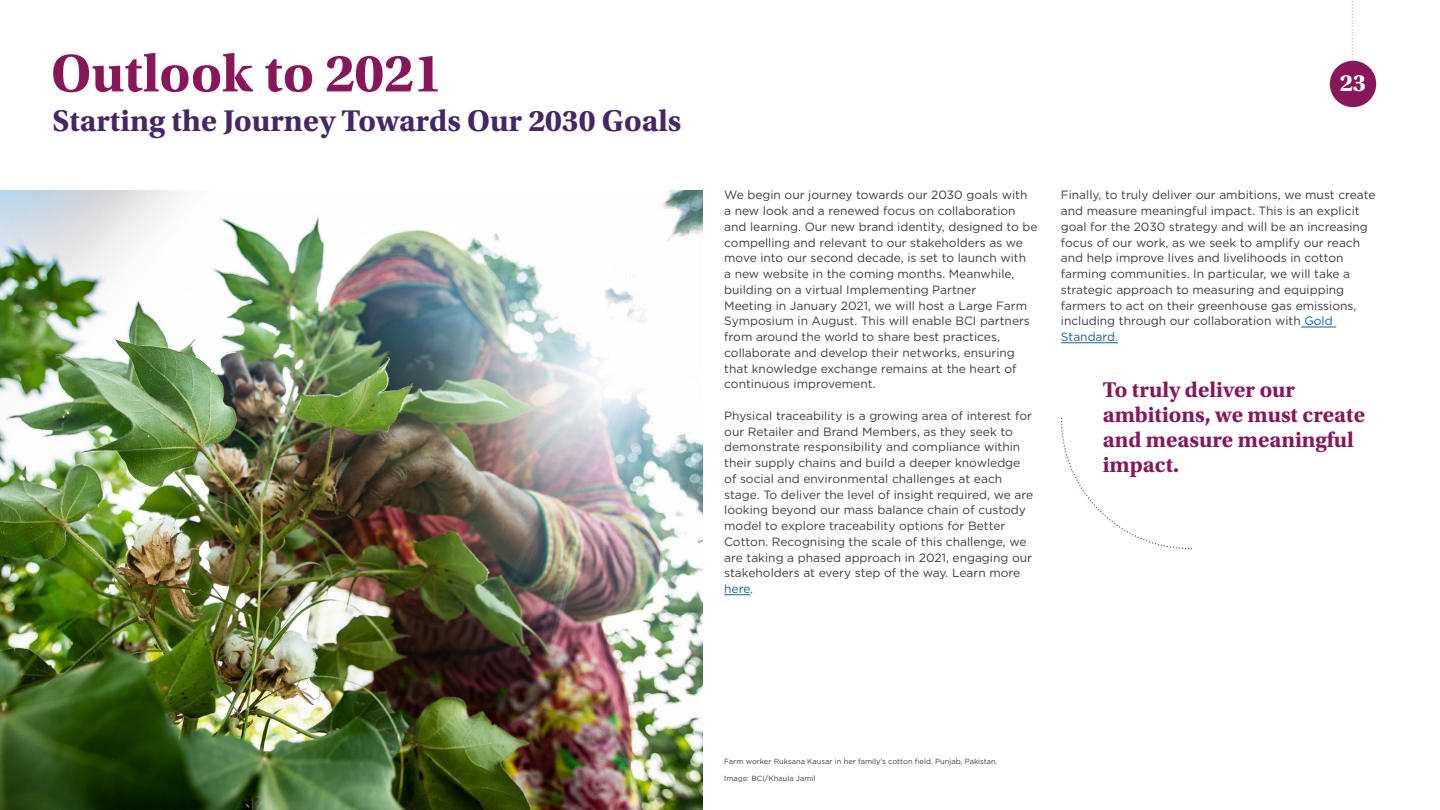
<style>
.page{position:relative;width:1440px;height:810px;background:#fff}
.page>*{position:absolute;margin:0;border:0;box-sizing:border-box;transform-origin:0 0}
.Page_title{font:700 55.5px "Utopia Std";color:#871759}
.Page_title-2{font:700 31.5px "Utopia Std";color:#452666}
.Page_title-3{font:700 24.75px "Utopia Std";color:#fff}
.Page_title-4{font:700 22.5px/24.8px "Utopia Std";color:#871759}
.Body_text{font:12px/15.8px "Gotham";color:#3d3d3b}
.Timeline_text{font:7.5px "Gotham";color:#3d3d3b}
.s1{color:#175d9e}
</style>
<div class="page">
<svg style="left:1352px;top:1px;width:1px;height:60px"></svg>
<div style="left:1330px;top:61px;width:46px;height:46px;background:#871759;border-radius:50%"></div>
<svg style="left:724px;top:595px;width:26px;height:1px"></svg>
<hr style="left:1301px;top:327px;width:35px;height:1px;background:#175d9e">
<hr style="left:1061px;top:343px;width:57px;height:1px;background:#175d9e">
<img style="left:0;top:191px;width:703px;height:619px">
<svg style="left:1061px;top:418px;width:132px;height:132px"></svg>
<p class="Page_title" style="left:51px;top:41px;width:393px">Outlook to 2021</p>
<p class="Page_title-2" style="left:53px;top:102px;width:630px">Starting the Journey Towards Our 2030 Goals</p>
<p class="Page_title-3" style="left:1340px;top:68px;width:28px">23</p>
<p class="Body_text" style="left:724px;top:187px;width:315px">We begin our journey towards our 2030 goals with<br>a new look and a renewed focus on collaboration and learning. Our new brand identity, designed to be compelling and relevant to our stakeholders as we move into our second decade, is set to launch with<br>a new website in the coming months. Meanwhile, building on a virtual Implementing Partner<br>Meeting in January 2021, we will host a Large Farm Symposium in August. This will enable BCI partners from around the world to share best practices, collaborate and develop their networks, ensuring that knowledge exchange remains at the heart of continuous improvement.</p>
<p class="Body_text" style="left:724px;top:408px;width:310px">Physical traceability is a growing area of interest for our Retailer and Brand Members, as they seek to demonstrate responsibility and compliance within their supply chains and build a deeper knowledge of social and environmental challenges at each stage. To deliver the level of insight required, we are looking beyond our mass balance chain of custody model to explore traceability options for Better Cotton. Recognising the scale of this challenge, we are taking a phased approach in 2021, engaging our stakeholders at every step of the way. Learn more <span class="s1">here</span>.</p>
<p class="Body_text" style="left:1061px;top:187px;width:316px">Finally, to truly deliver our ambitions, we must create and measure meaningful impact. This is an explicit goal for the 2030 strategy and will be an increasing focus of our work, as we seek to amplify our reach and help improve lives and livelihoods in cotton farming communities. In particular, we will take a strategic approach to measuring and equipping farmers to act on their greenhouse gas emissions, including through our collaboration with <span class="s1">Gold Standard.</span></p>
<p class="Page_title-4" style="left:1103px;top:378px;width:264px">To truly deliver our ambitions, we must create and measure meaningful impact.</p>
<p class="Timeline_text" style="left:724px;top:758px;width:275px">Farm worker Ruksana Kausar in her family’s cotton field. Punjab, Pakistan.</p>
<p class="Timeline_text" style="left:724px;top:775px;width:93px">Image: BCI/Khaula Jamil</p>
</div>
